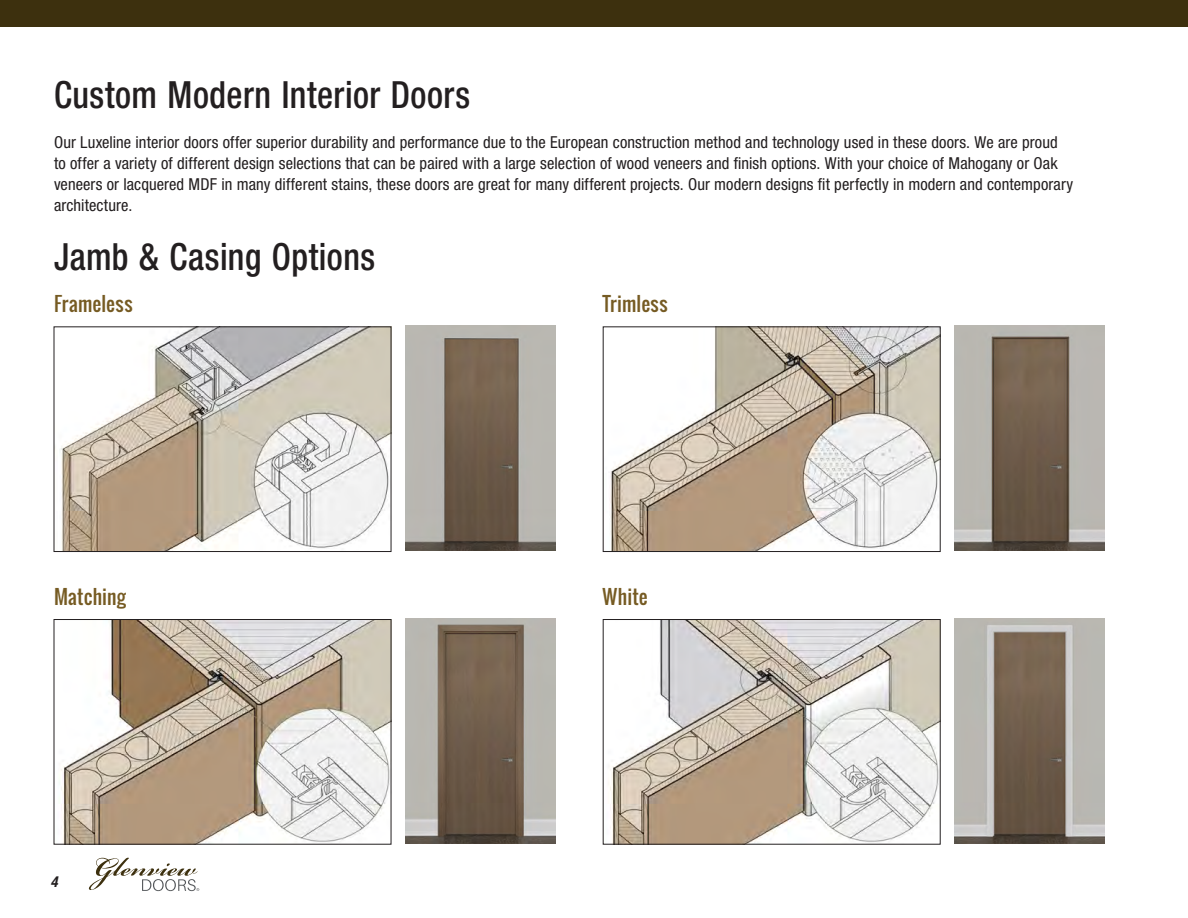
<style>
.page{position:relative;width:1188px;height:918px;background:#fff}
.page>*{position:absolute;margin:0;border:0;box-sizing:border-box;transform-origin:0 0}
.PRODUCT_TITLE{font:500 condensed 37.5px "Helvetica Neue LT Std";letter-spacing:.015em;color:#231f20;scale:.92 1}
.SUBTITLE{font:19.5px "Oswald";letter-spacing:.01em;color:#765b23}
.t1{font:condensed 16.5px/21px "Helvetica Neue LT Std";letter-spacing:.01em;color:#231f20}
.t2{font:italic 700 condensed 15px "Helvetica Neue LT Std";color:#231f20}
</style>
<div class="page">
<img style="left:60px;top:329px;width:329px;height:221px">
<div style="left:54px;top:327px;width:337px;height:225px;border:1px solid #231f20"></div>
<img style="left:59px;top:621px;width:330px;height:221px">
<div style="left:54px;top:619px;width:337px;height:225px;border:1px solid #231f20"></div>
<img style="left:610px;top:329px;width:328px;height:221px">
<div style="left:603px;top:327px;width:337px;height:225px;border:1px solid #231f20"></div>
<img style="left:608px;top:621px;width:330px;height:221px">
<div style="left:603px;top:619px;width:337px;height:225px;border:1px solid #231f20"></div>
<img style="left:405px;top:326px;width:150px;height:225px">
<img style="left:405px;top:618px;width:150px;height:226px">
<img style="left:955px;top:326px;width:149px;height:225px">
<img style="left:955px;top:618px;width:149px;height:226px">
<div style="left:0;top:0;width:1188px;height:27px;background:#3d300e"></div>
<svg style="left:89px;top:858px;width:110px;height:33px"></svg>
<p class="PRODUCT_TITLE" style="left:54px;top:72px;width:454px">Custom Modern Interior Doors</p>
<p class="t1" style="left:54px;top:131px;width:1021px">Our Luxeline interior doors offer superior durability and performance due to the European construction method and technology used in these doors. We are proud to offer a variety of different design selections that can be paired with a large selection of wood veneers and finish options. With your choice of Mahogany or Oak veneers or lacquered MDF in many different stains, these doors are great for many different projects. Our modern designs fit perfectly in modern and contemporary architecture.</p>
<p class="PRODUCT_TITLE" style="left:54px;top:234px;width:351px">Jamb &amp; Casing Options</p>
<p class="SUBTITLE" style="left:54px;top:289px;width:80px">Frameless</p>
<p class="SUBTITLE" style="left:603px;top:289px;width:67px">Trimless</p>
<p class="SUBTITLE" style="left:54px;top:582px;width:73px">Matching</p>
<p class="t2" style="left:51px;top:872px;width:9px">4</p>
<p class="SUBTITLE" style="left:603px;top:582px;width:46px">White</p>
</div>
